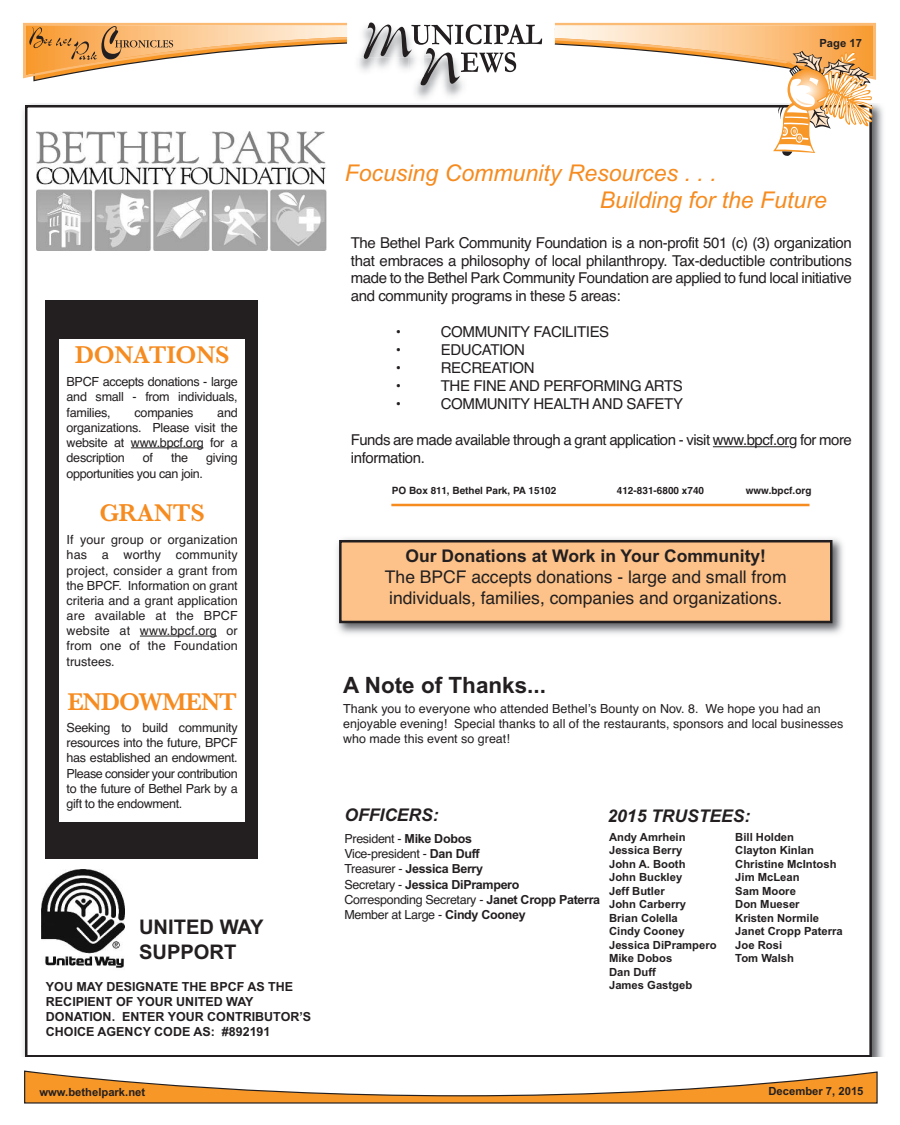
<style>
.page{position:relative;width:900px;height:1125px;background:#fff}
.page>*{position:absolute;margin:0;border:0;box-sizing:border-box;transform-origin:0 0}
.t1{font:600 25.12px "Baskerville";letter-spacing:-.01em;color:#f68b1f}
.t2{font:600 25.12px "Baskerville";letter-spacing:-.04em;color:#f68b1f}
.t3{font:italic 23.12px/27.6px "Arial";color:#f68b1f}
.t4{font:700 22.5px "Arial";color:#231f20}
.t5{font:700 20.12px/24.2px "Arial";color:#231f20}
.t6{font:17.5px/21px "Helvetica";color:#231f20}
.t7{font:700 17.5px "Arial";color:#231f20}
.t8{font:italic 700 17.5px "Arial";color:#231f20}
.t9{font:15px/18px "Helvetica";letter-spacing:-.025em;color:#231f20;text-align:justify}
.t10{font:12.62px/15.1px "Helvetica";letter-spacing:-.02em;color:#231f20;text-align:justify}
.t11{font:12.5px/15px "Helvetica";color:#231f20}
.t12{font:700 12.5px/15px "Arial";color:#231f20}
.t13{font:12.5px/15.2px "Helvetica";letter-spacing:-.025em;color:#231f20}
.t14{font:700 12.5px/15.2px "Arial";letter-spacing:-.025em;color:#231f20}
.t15{font:700 11.25px/13.5px "Arial";color:#231f20}
.t16{font:700 10px "Helvetica";color:#231f20}
.s1{font-family:"Arial";font-weight:700}
.s2{font-family:"Helvetica";font-weight:400}
</style>
<div class="page">
<img style="left:23px;top:103px;width:860px;height:954px">
<div style="left:26px;top:106px;width:845px;height:950px;background:#fff"></div>
<div style="left:45px;top:300px;width:213px;height:558px;background:#231f20"></div>
<hr style="left:713px;top:446px;width:76px;height:1px;background:#231f20">
<div style="left:60px;top:339px;width:185px;height:483px;background:#fff"></div>
<hr style="left:131px;top:448px;width:72px;height:1px;background:#231f20">
<hr style="left:140px;top:636px;width:77px;height:1px;background:#231f20">
<img style="left:41px;top:869px;width:84px;height:101px">
<img style="left:36px;top:131px;width:290px;height:120px">
<hr style="left:391px;top:504px;width:418px;height:2px;background:#f68b1f">
<img style="left:337px;top:538px;width:506px;height:96px">
<div style="left:340px;top:541px;width:491px;height:81px;background:#fcc289"></div>
<div style="left:339px;top:540px;width:493px;height:83px;border:2px solid #231f20"></div>
<svg style="left:34px;top:22px;width:832px;height:1px"></svg>
<svg style="left:23px;top:23px;width:853px;height:57px"></svg>
<div style="left:347px;top:8px;width:208px;height:50px;background:#fff;border-radius:15px"></div>
<svg style="left:29px;top:26px;width:144px;height:34px;background:#df9d54"></svg>
<img style="left:415px;top:85px;width:48px;height:14px">
<img style="left:352px;top:58px;width:12px;height:20px">
<img style="left:352px;top:22px;width:21px;height:36px">
<svg style="left:364px;top:23px;width:178px;height:62px"></svg>
<svg style="left:24px;top:1070px;width:854px;height:34px"></svg>
<svg style="left:773px;top:51px;width:100px;height:105px"></svg>
<p class="t15" style="left:819px;top:37px;width:44px">Page 17</p>
<h1 class="t1" style="left:75px;top:340px;width:156px">DONATIONS</h1>
<p class="t10" style="left:67px;top:374px;width:173px">BPCF accepts donations - large and small - from individuals, families,</p>
<p class="t10" style="left:67px;top:405px;width:173px;text-indent:151px">and organizations. Please visit the website at www.bpcf.org for a description</p>
<p class="t10" style="left:135px;top:405px;width:60px">companies</p>
<p class="t10" style="left:143px;top:450px;width:12px">of</p>
<p class="t10" style="left:171px;top:450px;width:18px">the</p>
<p class="t10" style="left:206px;top:450px;width:33px">giving</p>
<p class="t10" style="left:67px;top:466px;width:138px">opportunities you can join.</p>
<h1 class="t1" style="left:99px;top:498px;width:107px">GRANTS</h1>
<p class="t10" style="left:67px;top:532px;width:173px">If your group or organization has a worthy community project, consider a grant from the BPCF. Information on grant criteria and a grant application are available at the BPCF website at www.bpcf.org or from one of the Foundation trustees.</p>
<h1 class="t2" style="left:67px;top:686px;width:171px">ENDOWMENT</h1>
<p class="t10" style="left:67px;top:720px;width:173px">Seeking to build community resources into the future, BPCF has established an endowment.<br>Please consider your contribution to the future of Bethel Park by a gift to the endowment.</p>
<h3 class="t5" style="left:139px;top:915px;width:126px">UNITED WAY<br>SUPPORT</h3>
<p class="t12" style="left:46px;top:979px;width:267px">YOU MAY DESIGNATE THE BPCF AS THE<br>RECIPIENT OF YOUR UNITED WAY<br>DONATION. ENTER YOUR CONTRIBUTOR’S<br>CHOICE AGENCY CODE AS: #892191</p>
<h2 class="t3" style="left:600px;top:159px;width:228px;text-indent:-255px">Focusing Community Resources . . .<br>Building for the Future</h2>
<p class="t9" style="left:351px;top:233px;width:503px">The Bethel Park Community Foundation is a non-profit 501 (c) (3) organization that embraces a philosophy of local philanthropy. Tax-deductible contributions made to the Bethel Park Community Foundation are applied to fund local initiative and community programs in these 5 areas:</p>
<p class="t9" style="left:396px;top:323px;width:7px">•</p>
<p class="t9" style="left:441px;top:323px;width:170px">COMMUNITY FACILITIES</p>
<p class="t9" style="left:396px;top:341px;width:7px">•</p>
<p class="t9" style="left:441px;top:341px;width:86px">EDUCATION</p>
<p class="t9" style="left:396px;top:359px;width:7px">•</p>
<p class="t9" style="left:441px;top:359px;width:95px">RECREATION</p>
<p class="t9" style="left:396px;top:377px;width:7px">•</p>
<p class="t9" style="left:441px;top:377px;width:244px">THE FINE AND PERFORMING ARTS</p>
<p class="t9" style="left:396px;top:395px;width:7px">•</p>
<p class="t9" style="left:441px;top:395px;width:244px">COMMUNITY HEALTH AND SAFETY</p>
<p class="t9" style="left:351px;top:431px;width:503px">Funds are made available through a grant application - visit www.bpcf.org for more information.</p>
<p class="t16" style="left:392px;top:484px;width:166px">PO Box 811, Bethel Park, PA 15102</p>
<p class="t16" style="left:617px;top:484px;width:89px">412-831-6800 x740</p>
<p class="t16" style="left:746px;top:484px;width:67px">www.bpcf.org</p>
<h3 class="t7" style="left:405px;top:546px;width:362px">Our Donations at Work in Your Community!</h3>
<h3 class="t6" style="left:385px;top:567px;width:403px">The BPCF accepts donations - large and small from individuals, families, companies and organizations.</h3>
<h3 class="t4" style="left:343px;top:672px;width:204px">A Note of Thanks...</h3>
<p class="t11" style="left:343px;top:701px;width:502px">Thank you to everyone who attended Bethel’s Bounty on Nov. 8. We hope you had an enjoyable evening! Special thanks to all of the restaurants, sponsors and local businesses who made this event so great!</p>
<h3 class="t8" style="left:344px;top:805px;width:96px">OFFICERS:</h3>
<p class="t13" style="left:344px;top:831px;width:137px">President - <span class="s1">Mike Dobos<br></span>Vice-president - <span class="s1">Dan Duff</span></p>
<p class="t14" style="left:344px;top:861px;width:177px"><span class="s2">Treasurer -</span> Jessica Berry<br><span class="s2">Secretary -</span> Jessica DiPrampero</p>
<p class="t13" style="left:344px;top:892px;width:257px">Corresponding Secretary - <span class="s1">Janet Cropp Paterra<br></span>Member at Large - <span class="s1">Cindy Cooney</span></p>
<h3 class="t8" style="left:608px;top:806px;width:144px">2015 TRUSTEES:</h3>
<p class="t15" style="left:609px;top:830px;width:109px">Andy Amrhein<br>Jessica Berry<br>John A. Booth<br>John Buckley<br>Jeff Butler<br>John Carberry<br>Brian Colella<br>Cindy Cooney<br>Jessica DiPrampero<br>Mike Dobos<br>Dan Duff<br>James Gastgeb</p>
<p class="t15" style="left:735px;top:830px;width:109px">Bill Holden<br>Clayton Kinlan<br>Christine McIntosh<br>Jim McLean<br>Sam Moore<br>Don Mueser<br>Kristen Normile<br>Janet Cropp Paterra<br>Joe Rosi<br>Tom Walsh</p>
<p class="t15" style="left:39px;top:1085px;width:107px">www.bethelpark.net</p>
<p class="t15" style="left:768px;top:1085px;width:97px">December 7, 2015</p>
</div>
